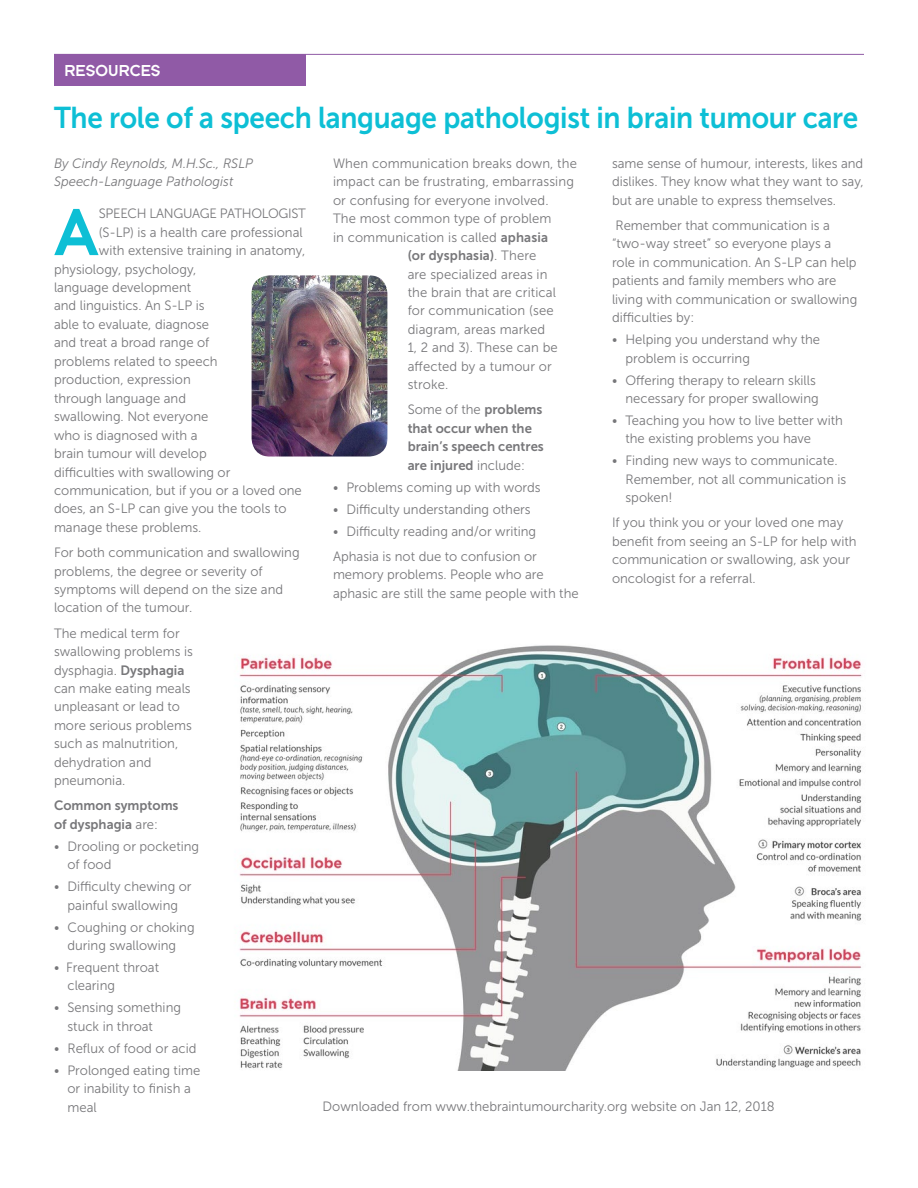
<style>
.page{position:relative;width:918px;height:1188px;background:#fff}
.page>*{position:absolute;margin:0;border:0;box-sizing:border-box;transform-origin:0 0}
.body_no_indent{font:68.85px "Typeface Six Point Five OT";color:#0dbfd5}
.head1{font:30px "Museo Sans 700";letter-spacing:-.01em;color:#0dbfd5;scale:.93 1}
.t1{font:16.5px "Typeface Six Point Five OT";letter-spacing:.005em;color:#fff}
.body_no_indent-2{font:13.5px/18.5px "Museo Sans 300";color:#77777a}
.body_bullet{font:13.5px/18.5px "Museo Sans 300";color:#77777a}
.body_no_indent-3{font:13.5px/18.5px "Museo Sans 700";color:#77777a}
.body_no_indent-4{font:italic 13.5px/18.5px "Museo Sans 300";color:#77777a}
.body_no_indent-5{font:13.5px "Museo Sans 300";letter-spacing:-.02em;color:#77777a}
.s1{font-family:"Museo Sans 700"}
.s2{font-family:"Museo Sans 300"}
</style>
<div class="page">
<hr style="left:54px;top:54px;width:810px;height:1px;background:#905aa6">
<div style="left:54px;top:55px;width:252px;height:31px;background:#905aa6"></div>
<img style="left:252px;top:275px;width:135px;height:182px">
<img style="left:239px;top:645px;width:623px;height:426px">
<p class="t1" style="left:64px;top:61px;width:98px">RESOURCES</p>
<p class="head1" style="left:54px;top:101px;width:866px">The role of a speech language pathologist in brain tumour care</p>
<p class="body_no_indent-4" style="left:54px;top:154px;width:200px">By Cindy Reynolds, M.H.Sc., RSLP<br>Speech-Language Pathologist</p>
<p class="body_no_indent" style="left:54px;top:191px;width:46px">A</p>
<p class="body_no_indent-5" style="left:99px;top:206px;width:209px">SPEECH LANGUAGE PATHOLOGIST</p>
<p class="body_no_indent-2" style="left:612px;top:154px;width:253px;text-align:justify">same sense of humour, interests, likes and dislikes. They know what they want to say, but are unable to express themselves.</p>
<p class="body_no_indent-2" style="left:612px;top:216px;width:247px">Remember that communication is a “two-way street” so everyone plays a role in communication. An S-LP can help patients and family members who are living with communication or swallowing difficulties by:</p>
<p class="body_bullet" style="left:626px;top:330px;width:196px;text-indent:-14px">• Helping you understand why the problem is occurring</p>
<p class="body_bullet" style="left:612px;top:371px;width:208px;text-align:right">• Offering therapy to relearn skills necessary for proper swallowing</p>
<p class="body_bullet" style="left:626px;top:411px;width:219px;text-indent:-14px">• Teaching you how to live better with the existing problems you have</p>
<p class="body_bullet" style="left:626px;top:452px;width:222px;text-indent:-14px">• Finding new ways to communicate.<br>Remember, not all communication is spoken!</p>
<p class="body_no_indent-2" style="left:612px;top:514px;width:246px">If you think you or your loved one may benefit from seeing an S-LP for help with communication or swallowing, ask your oncologist for a referral.</p>
<p class="body_no_indent-2" style="left:333px;top:154px;width:245px">When communication breaks down, the</p>
<p class="body_no_indent-2" style="left:333px;top:172px;width:243px">impact can be frustrating, embarrassing</p>
<p class="body_no_indent-2" style="left:333px;top:191px;width:217px">or confusing for everyone involved.</p>
<p class="body_no_indent-2" style="left:333px;top:209px;width:220px">The most common type of problem</p>
<p class="body_no_indent-2" style="left:333px;top:228px;width:217px">in communication is called <span class="s1">aphasia</span></p>
<p class="body_no_indent-3" style="left:408px;top:246px;width:130px">(or dysphasia)<span class="s2">. There</span></p>
<p class="body_no_indent-2" style="left:408px;top:265px;width:141px">are specialized areas in</p>
<p class="body_no_indent-2" style="left:408px;top:283px;width:150px">the brain that are critical</p>
<p class="body_no_indent-2" style="left:408px;top:302px;width:147px">for communication (see</p>
<p class="body_no_indent-2" style="left:408px;top:320px;width:139px">diagram, areas marked</p>
<p class="body_no_indent-2" style="left:408px;top:339px;width:152px">1, 2 and 3). These can be</p>
<p class="body_no_indent-2" style="left:408px;top:357px;width:146px">affected by a tumour or</p>
<p class="body_no_indent-2" style="left:408px;top:375px;width:42px">stroke.</p>
<p class="body_no_indent-3" style="left:408px;top:401px;width:138px"><span class="s2">Some of the</span> problems that occur when the brain’s speech centres are injured <span class="s2">include:</span></p>
<p class="body_bullet" style="left:333px;top:478px;width:209px">• Problems coming up with words</p>
<p class="body_bullet" style="left:333px;top:500px;width:199px">• Difficulty understanding others</p>
<p class="body_bullet" style="left:333px;top:522px;width:205px">• Difficulty reading and/or writing</p>
<p class="body_no_indent-2" style="left:333px;top:547px;width:247px">Aphasia is not due to confusion or memory problems. People who are aphasic are still the same people with the</p>
<p class="body_no_indent-2" style="left:99px;top:223px;width:205px">(S-LP) is a health care professional</p>
<p class="body_no_indent-2" style="left:99px;top:241px;width:208px">with extensive training in anatomy,</p>
<p class="body_no_indent-2" style="left:54px;top:260px;width:144px">physiology, psychology,</p>
<p class="body_no_indent-2" style="left:54px;top:278px;width:139px">language development</p>
<p class="body_no_indent-2" style="left:54px;top:297px;width:152px">and linguistics. An S-LP is</p>
<p class="body_no_indent-2" style="left:54px;top:315px;width:157px">able to evaluate, diagnose</p>
<p class="body_no_indent-2" style="left:54px;top:334px;width:157px">and treat a broad range of</p>
<p class="body_no_indent-2" style="left:54px;top:352px;width:165px">problems related to speech</p>
<p class="body_no_indent-2" style="left:54px;top:370px;width:138px">production, expression</p>
<p class="body_no_indent-2" style="left:54px;top:389px;width:134px">through language and</p>
<p class="body_no_indent-2" style="left:54px;top:407px;width:156px">swallowing. Not everyone</p>
<p class="body_no_indent-2" style="left:54px;top:426px;width:145px">who is diagnosed with a</p>
<p class="body_no_indent-2" style="left:54px;top:444px;width:154px">brain tumour will develop</p>
<p class="body_no_indent-2" style="left:54px;top:463px;width:178px">difficulties with swallowing or</p>
<p class="body_no_indent-2" style="left:54px;top:481px;width:249px">communication, but if you or a loved one</p>
<p class="body_no_indent-2" style="left:54px;top:500px;width:234px">does, an S-LP can give you the tools to</p>
<p class="body_no_indent-2" style="left:54px;top:518px;width:149px">manage these problems.</p>
<p class="body_no_indent-2" style="left:54px;top:543px;width:247px">For both communication and swallowing problems, the degree or severity of symptoms will depend on the size and location of the tumour.</p>
<p class="body_no_indent-2" style="left:54px;top:624px;width:140px">The medical term for swallowing problems is dysphagia. <span class="s1">Dysphagia </span>can make eating meals unpleasant or lead to more serious problems such as malnutrition, dehydration and pneumonia.</p>
<p class="body_no_indent-3" style="left:54px;top:797px;width:126px">Common symptoms of dysphagia <span class="s2">are:</span></p>
<p class="body_bullet" style="left:68px;top:837px;width:133px;text-indent:-14px">• Drooling or pocketing of food</p>
<p class="body_bullet" style="left:54px;top:877px;width:139px;text-align:center">• Difficulty chewing or painful swallowing</p>
<p class="body_bullet" style="left:54px;top:918px;width:142px;text-align:center">• Coughing or choking during swallowing</p>
<p class="body_bullet" style="left:68px;top:958px;width:93px;text-indent:-14px">• Frequent throat clearing</p>
<p class="body_bullet" style="left:68px;top:999px;width:115px;text-indent:-14px">• Sensing something stuck in throat</p>
<p class="body_bullet" style="left:54px;top:1039px;width:144px">• Reflux of food or acid</p>
<p class="body_bullet" style="left:68px;top:1061px;width:134px;text-indent:-14px">• Prolonged eating time or inability to finish a meal</p>
<p class="body_bullet" style="left:323px;top:1097px;width:454px">Downloaded from www.thebraintumourcharity.org website on Jan 12, 2018</p>
</div>
